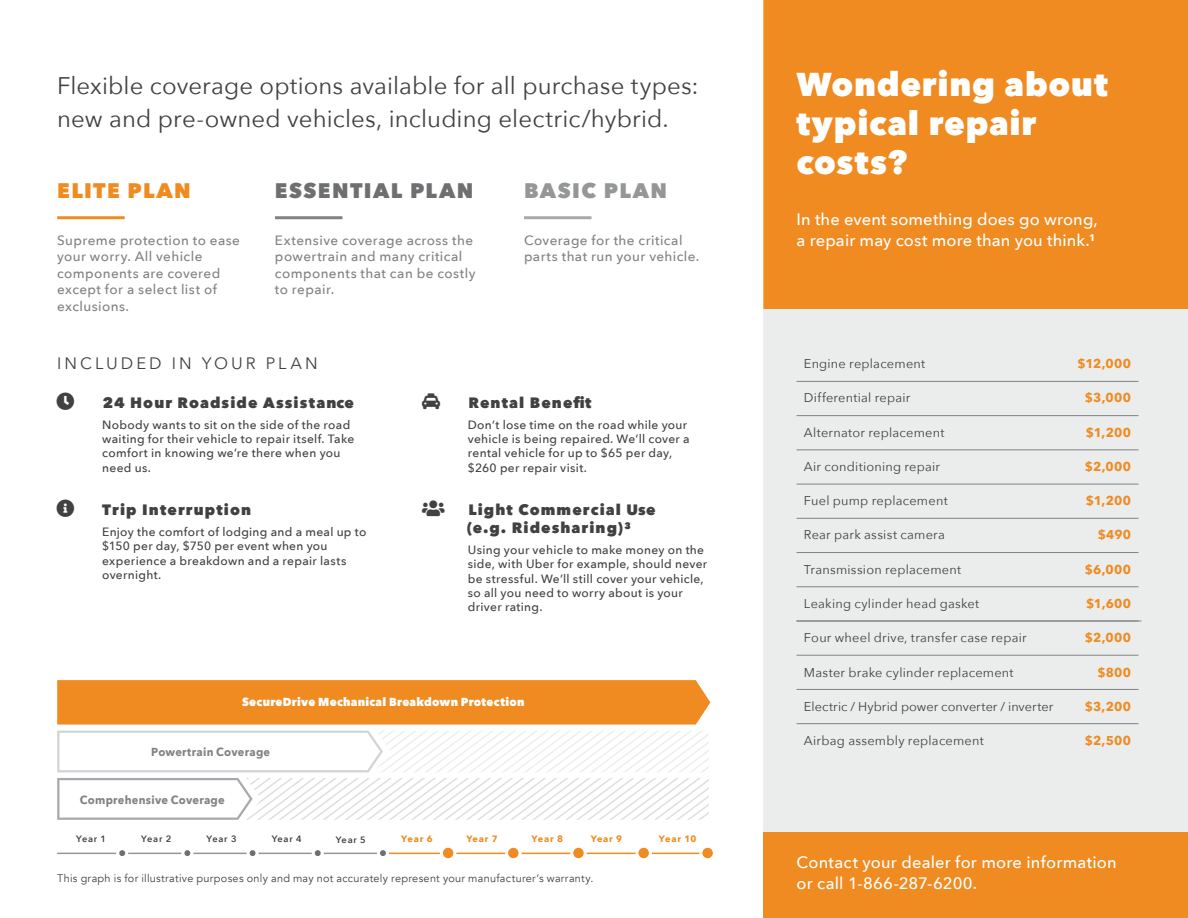
<style>
.page{position:relative;width:1188px;height:918px;background:#fff}
.page>*{position:absolute;margin:0;border:0;box-sizing:border-box;transform-origin:0 0}
.t1{font:800 33px/39px "Avenir Next";letter-spacing:.025em;color:#fff}
.t2{font:24px/33px "Avenir Next";letter-spacing:.005em;color:#414142}
.t3{font:800 21px "Avenir Next";letter-spacing:.07em;color:#6d6f71}
.t4{font:800 21px "Avenir Next";letter-spacing:.06em;color:#ef8b21}
.t5{font:800 21px "Avenir Next";letter-spacing:.07em;color:#949698}
.t6{font:500 16.5px/21px "Avenir Next";letter-spacing:.01em;color:#fff}
.t7{font:16.5px "Avenir Next";letter-spacing:.185em;color:#414142}
.t8{font:800 15px/18px "Avenir Next";letter-spacing:.075em;color:#414142}
.t9{font:500 13.5px/16.5px "Avenir Next";letter-spacing:.03em;color:#808285}
.t10{font:12.75px "Avenir Next";letter-spacing:.02em;color:#414142}
.t11{font:700 12.75px "Avenir Next";letter-spacing:.03em;color:#ef8b21}
.t12{font:500 12px/14.4px "Avenir Next";letter-spacing:.025em;color:#414142}
.t13{font:800 11.7px "Avenir Next";letter-spacing:.025em;color:#fff;scale:.96 1}
.t14{font:700 11.7px "Avenir Next";letter-spacing:.02em;color:#808285;scale:.96 1}
.t15{font:10.95px "Avenir";letter-spacing:.025em;color:#414142}
.t16{font:700 9.15px "Avenir Next";letter-spacing:.085em;color:#ef8b21}
.t17{font:600 9.15px "Avenir Next";letter-spacing:.085em;color:#414142}
</style>
<div class="page">
<div style="left:763px;top:0;width:425px;height:310px;background:#ef8b21"></div>
<div style="left:763px;top:310px;width:425px;height:608px;background:#ebecec"></div>
<div style="left:763px;top:832px;width:425px;height:86px;background:#ef8b21"></div>
<hr style="left:796px;top:381px;width:342px;height:1px;background:#808285">
<hr style="left:796px;top:415px;width:342px;height:1px;background:#808285">
<hr style="left:796px;top:449px;width:342px;height:1px;background:#808285">
<hr style="left:796px;top:484px;width:342px;height:1px;background:#808285">
<hr style="left:796px;top:518px;width:342px;height:1px;background:#808285">
<hr style="left:796px;top:552px;width:342px;height:1px;background:#808285">
<hr style="left:796px;top:586px;width:342px;height:1px;background:#808285">
<hr style="left:796px;top:621px;width:345px;height:1px;background:#808285">
<hr style="left:796px;top:655px;width:342px;height:1px;background:#808285">
<hr style="left:796px;top:689px;width:342px;height:1px;background:#808285">
<hr style="left:796px;top:723px;width:342px;height:1px;background:#808285">
<div style="left:57px;top:680px;width:653px;height:45px;background:#ef8b21"></div>
<hr style="left:57px;top:216px;width:68px;height:3px;background:#ef8b21">
<hr style="left:275px;top:216px;width:67px;height:3px;background:#808285">
<hr style="left:524px;top:216px;width:68px;height:3px;background:#a7a9ac">
<hr style="left:383px;top:853px;width:325px;height:1px;background:#ef8b21">
<hr style="left:58px;top:853px;width:325px;height:1px;background:#949698">
<div style="left:701px;top:846px;width:13px;height:14px;background:#ef8b21;border-radius:50%"></div>
<div style="left:699px;top:845px;width:17px;height:16px;border:3px solid #fff;border-radius:50%"></div>
<div style="left:637px;top:846px;width:13px;height:14px;background:#ef8b21;border-radius:50%"></div>
<div style="left:635px;top:845px;width:17px;height:16px;border:3px solid #fff;border-radius:50%"></div>
<div style="left:572px;top:846px;width:13px;height:14px;background:#ef8b21;border-radius:50%"></div>
<div style="left:570px;top:845px;width:17px;height:16px;border:3px solid #fff;border-radius:50%"></div>
<div style="left:507px;top:846px;width:13px;height:14px;background:#ef8b21;border-radius:50%"></div>
<div style="left:505px;top:845px;width:17px;height:16px;border:3px solid #fff;border-radius:50%"></div>
<div style="left:441px;top:846px;width:14px;height:14px;background:#ef8b21;border-radius:50%"></div>
<div style="left:440px;top:845px;width:16px;height:16px;border:3px solid #fff;border-radius:50%"></div>
<div style="left:378px;top:849px;width:9px;height:9px;background:#6d6f71;border-radius:50%"></div>
<div style="left:377px;top:847px;width:12px;height:12px;border:3px solid #fff;border-radius:50%"></div>
<div style="left:313px;top:849px;width:9px;height:9px;background:#6d6f71;border-radius:50%"></div>
<div style="left:312px;top:847px;width:12px;height:12px;border:3px solid #fff;border-radius:50%"></div>
<div style="left:248px;top:849px;width:9px;height:9px;background:#6d6f71;border-radius:50%"></div>
<div style="left:247px;top:847px;width:12px;height:12px;border:3px solid #fff;border-radius:50%"></div>
<div style="left:183px;top:849px;width:9px;height:9px;background:#6d6f71;border-radius:50%"></div>
<div style="left:181px;top:847px;width:12px;height:12px;border:3px solid #fff;border-radius:50%"></div>
<div style="left:118px;top:849px;width:9px;height:9px;background:#6d6f71;border-radius:50%"></div>
<div style="left:116px;top:847px;width:12px;height:12px;border:3px solid #fff;border-radius:50%"></div>
<svg style="left:57px;top:731px;width:652px;height:41px"></svg>
<svg style="left:57px;top:778px;width:652px;height:42px"></svg>
<h2 class="t2" style="left:57px;top:68px;width:643px">Flexible coverage options available for all purchase types: new and pre-owned vehicles, including electric/hybrid.</h2>
<h3 class="t4" style="left:57px;top:178px;width:135px">ELITE PLAN</h3>
<p class="t9" style="left:57px;top:231px;width:184px">Supreme protection to ease your worry. All vehicle components are covered except for a select list of exclusions.</p>
<h3 class="t3" style="left:275px;top:178px;width:200px">ESSENTIAL PLAN</h3>
<p class="t9" style="left:275px;top:231px;width:202px">Extensive coverage across the powertrain and many critical components that can be costly to repair.</p>
<h3 class="t5" style="left:524px;top:178px;width:145px">BASIC PLAN</h3>
<p class="t9" style="left:524px;top:231px;width:177px">Coverage for the critical parts that run your vehicle.</p>
<h3 class="t7" style="left:57px;top:349px;width:262px">INCLUDED IN YOUR PLAN</h3>
<p class="t8" style="left:103px;top:394px;width:253px">24 Hour Roadside Assistance</p>
<p class="t12" style="left:102px;top:417px;width:254px">Nobody wants to sit on the side of the road waiting for their vehicle to repair itself. Take comfort in knowing we’re there when you need us.</p>
<p class="t8" style="left:102px;top:501px;width:150px">Trip Interruption</p>
<p class="t12" style="left:102px;top:524px;width:266px">Enjoy the comfort of lodging and a meal up to $150 per day, $750 per event when you experience a breakdown and a repair lasts overnight.</p>
<p class="t8" style="left:468px;top:394px;width:125px">Rental Benefit</p>
<p class="t12" style="left:468px;top:417px;width:223px">Don’t lose time on the road while your vehicle is being repaired. We’ll cover a rental vehicle for up to $65 per day, $260 per repair visit.</p>
<p class="t8" style="left:467px;top:501px;width:190px">Light Commercial Use (e.g. Ridesharing)³</p>
<p class="t12" style="left:468px;top:542px;width:241px">Using your vehicle to make money on the side, with Uber for example, should never be stressful. We’ll still cover your vehicle, so all you need to worry about is your driver rating.</p>
<p class="t13" style="left:242px;top:695px;width:296px">SecureDrive Mechanical Breakdown Protection</p>
<p class="t14" style="left:151px;top:742px;width:125px">Powertrain Coverage</p>
<p class="t14" style="left:80px;top:789px;width:152px">Comprehensive Coverage</p>
<p class="t17" style="left:76px;top:831px;width:32px">Year 1</p>
<p class="t17" style="left:141px;top:831px;width:32px">Year 2</p>
<p class="t17" style="left:207px;top:831px;width:32px">Year 3</p>
<p class="t17" style="left:272px;top:831px;width:32px">Year 4</p>
<p class="t17" style="left:336px;top:832px;width:32px">Year 5</p>
<p class="t16" style="left:401px;top:831px;width:33px">Year 6</p>
<p class="t16" style="left:466px;top:831px;width:33px">Year 7</p>
<p class="t16" style="left:532px;top:831px;width:33px">Year 8</p>
<p class="t16" style="left:591px;top:831px;width:33px">Year 9</p>
<p class="t16" style="left:659px;top:831px;width:39px">Year 10</p>
<p class="t15" style="left:57px;top:872px;width:538px">This graph is for illustrative purposes only and may not accurately represent your manufacturer’s warranty.</p>
<h1 class="t1" style="left:796px;top:65px;width:313px">Wondering about typical repair costs?</h1>
<h3 class="t6" style="left:796px;top:208px;width:303px">In the event something does go wrong, a repair may cost more than you think.<sup>1</sup></h3>
<p class="t10" style="left:804px;top:353px;width:123px">Engine replacement</p>
<p class="t10" style="left:804px;top:387px;width:108px">Differential repair</p>
<p class="t10" style="left:804px;top:421px;width:142px">Alternator replacement</p>
<p class="t10" style="left:804px;top:456px;width:138px">Air conditioning repair</p>
<p class="t10" style="left:804px;top:490px;width:145px">Fuel pump replacement</p>
<p class="t10" style="left:804px;top:524px;width:143px">Rear park assist camera</p>
<p class="t10" style="left:804px;top:559px;width:159px">Transmission replacement</p>
<p class="t10" style="left:804px;top:593px;width:177px">Leaking cylinder head gasket</p>
<p class="t10" style="left:804px;top:627px;width:224px">Four wheel drive, transfer case repair</p>
<p class="t10" style="left:804px;top:662px;width:211px">Master brake cylinder replacement</p>
<p class="t10" style="left:804px;top:696px;width:251px">Electric / Hybrid power converter / inverter</p>
<p class="t10" style="left:804px;top:730px;width:181px">Airbag assembly replacement</p>
<p class="t11" style="left:1078px;top:352px;width:55px">$12,000</p>
<p class="t11" style="left:1085px;top:387px;width:48px">$3,000</p>
<p class="t11" style="left:1086px;top:421px;width:47px">$1,200</p>
<p class="t11" style="left:1085px;top:455px;width:48px">$2,000</p>
<p class="t11" style="left:1086px;top:490px;width:47px">$1,200</p>
<p class="t11" style="left:1098px;top:524px;width:35px">$490</p>
<p class="t11" style="left:1085px;top:558px;width:48px">$6,000</p>
<p class="t11" style="left:1086px;top:593px;width:46px">$1,600</p>
<p class="t11" style="left:1085px;top:627px;width:48px">$2,000</p>
<p class="t11" style="left:1097px;top:661px;width:35px">$800</p>
<p class="t11" style="left:1085px;top:695px;width:48px">$3,200</p>
<p class="t11" style="left:1085px;top:730px;width:48px">$2,500</p>
<h3 class="t6" style="left:796px;top:851px;width:322px">Contact your dealer for more information or call 1-866-287-6200.</h3>
</div>
